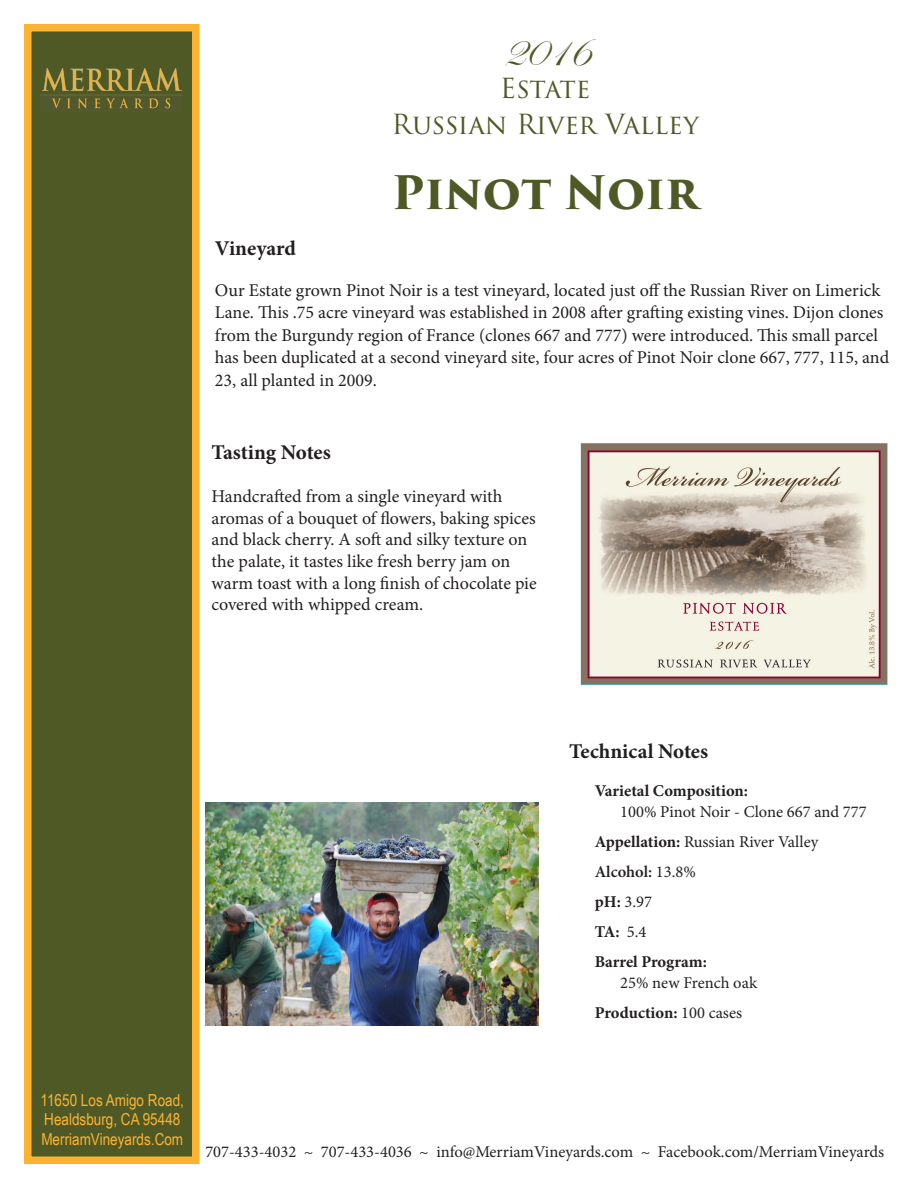
<style>
.page{position:relative;width:918px;height:1188px;background:#fff}
.page>*{position:absolute;margin:0;border:0;box-sizing:border-box;transform-origin:0 0}
.t1{font:700 45px "Trajan Pro 3";letter-spacing:-.005em;color:#4e5926}
.t2{font:45px "Edwardian Script ITC";color:#4e5926}
.t3{font:27px "Trajan Pro 3";letter-spacing:-.005em;color:#4e5926}
.t4{font:700 21px "Minion Pro";color:#231f20}
.t5{font:18px/21.6px "Minion Pro";color:#231f20}
.t6{font:16.5px "Minion Pro";color:#231f20}
.t7{font:700 16.5px "Minion Pro";letter-spacing:-.005em;color:#231f20}
.t8{font:16.5px/19.8px "Arial Narrow";color:#fcb331}
.t9{font:600 16.5px "Minion Pro";color:#231f20}
.s1{font-weight:700}
.s2{font-weight:400}
</style>
<div class="page">
<div style="left:24px;top:24px;width:176px;height:1140px;background:#4e5926;border:8px solid #fcb331"></div>
<img style="left:40px;top:68px;width:143px;height:41px">
<img style="left:206px;top:802px;width:333px;height:223px">
<img style="left:580px;top:443px;width:308px;height:242px">
<p class="t2" style="left:502px;top:27px;width:88px">2016</p>
<p class="t3" style="left:500px;top:69px;width:92px">Estate</p>
<p class="t3" style="left:391px;top:105px;width:309px">Russian River Valley</p>
<p class="t1" style="left:392px;top:159px;width:308px">Pinot Noir</p>
<p class="t4" style="left:215px;top:234px;width:83px">Vineyard</p>
<p class="t5" style="left:215px;top:279px;width:676px;line-height:22.5px">Our Estate grown Pinot Noir is a test vineyard, located just off the Russian River on Limerick Lane. This .75 acre vineyard was established in 2008 after grafting existing vines. Dijon clones from the Burgundy region of France (clones 667 and 777) were introduced. This small parcel has been duplicated at a second vineyard site, four acres of Pinot Noir clone 667, 777, 115, and 23, all planted in 2009.</p>
<p class="t4" style="left:212px;top:437px;width:121px">Tasting Notes</p>
<p class="t5" style="left:212px;top:486px;width:327px">Handcrafted from a single vineyard with aromas of a bouquet of flowers, baking spices and black cherry. A soft and silky texture on the palate, it tastes like fresh berry jam on warm toast with a long finish of chocolate pie covered with whipped cream.</p>
<p class="t4" style="left:569px;top:737px;width:140px">Technical Notes</p>
<p class="t7" style="left:595px;top:779px;width:155px">Varietal Composition:</p>
<p class="t6" style="left:620px;top:800px;width:248px">100% Pinot Noir - Clone 667 and 777</p>
<p class="t6" style="left:595px;top:830px;width:225px"><span class="s1">Appellation:</span> Russian River Valley</p>
<p class="t9" style="left:595px;top:860px;width:103px">Alcohol: <span class="s2">13.8%</span></p>
<p class="t6" style="left:595px;top:890px;width:59px"><span class="s1">pH:</span> 3.97</p>
<p class="t7" style="left:595px;top:920px;width:53px">TA: <span class="s2">5.4</span></p>
<p class="t7" style="left:595px;top:950px;width:114px">Barrel Program:</p>
<p class="t6" style="left:620px;top:971px;width:138px">25% new French oak</p>
<p class="t7" style="left:595px;top:1001px;width:149px">Production: <span class="s2">100 cases</span></p>
<p class="t8" style="left:41px;top:1089px;width:145px">11650 Los Amigo Road,<br>Healdsburg, CA 95448</p>
<p class="t8" style="left:41px;top:1129px;width:143px">MerriamVineyards.Com</p>
<p class="t6" style="left:205px;top:1141px;width:681px">707-433-4032 ~ 707-433-4036 ~ info@MerriamVineyards.com ~ Facebook.com/MerriamVineyards</p>
</div>
